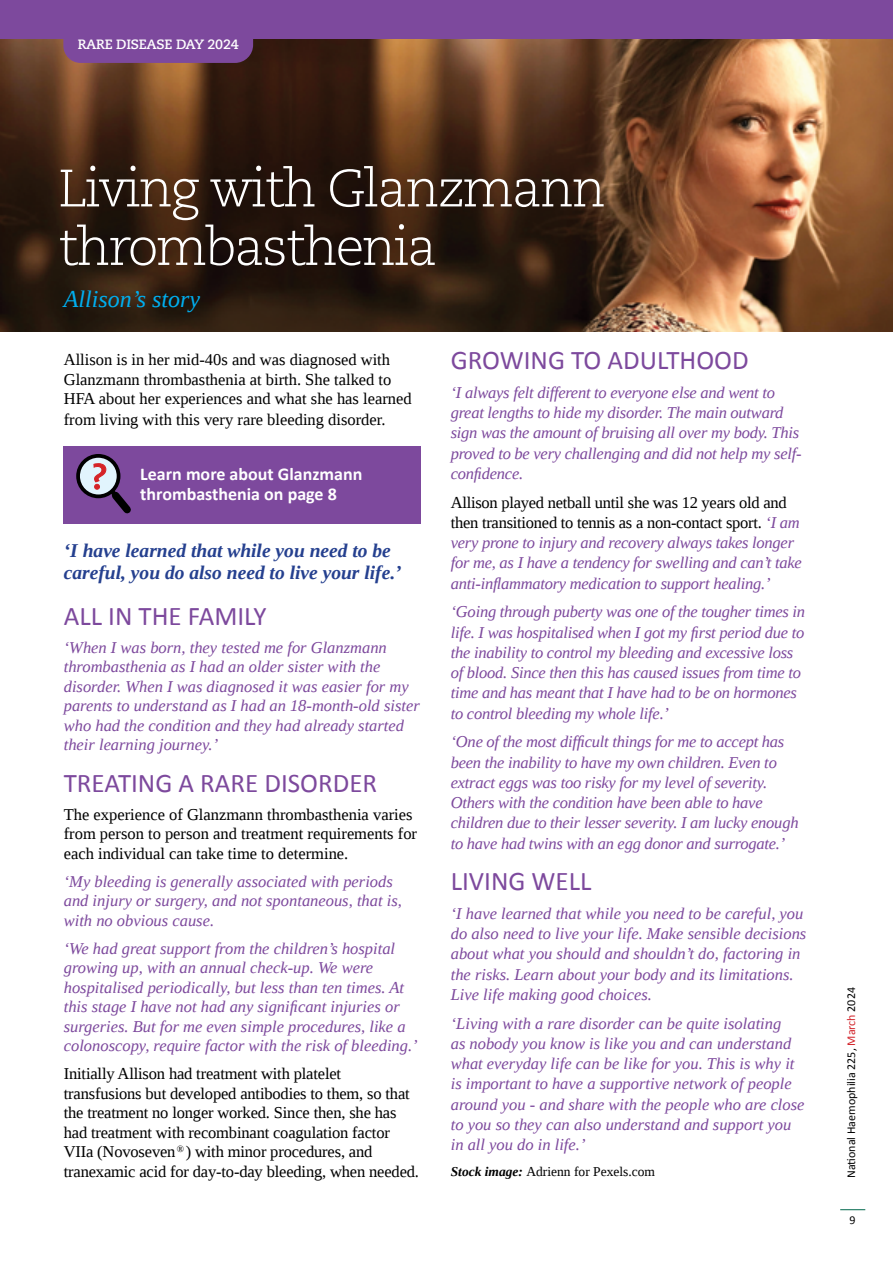
<style>
.page{position:relative;width:893px;height:1263px;background:#fff}
.page>*{position:absolute;margin:0;border:0;box-sizing:border-box;transform-origin:0 0}
.t1{font:300 52.5px/58.5px "Caecilia LT Std";letter-spacing:-.04em;color:#fff}
.t2{font:27px "Calibri";color:#7d499d}
.t3{font:italic 24px "Liberation Serif";color:#00aeef}
.t4{font:italic 700 19.5px/22.5px "Liberation Serif";color:#25408f}
.t5{font:700 18px/20.2px "Calibri";color:#fff}
.t6{font:italic 16.5px/20.2px "Liberation Serif";color:#7d499d}
.t7{font:16.5px/19.5px "Liberation Serif";color:#000}
.t8{font:13.5px "Liberation Serif";color:#000}
.t9{font:700 13.5px "Caecilia LT Std";letter-spacing:-.02em;color:#fff}
.t10{font:12px "Calibri";color:#000}
.s1{font-style:inherit}
.s2{font-style:normal;color:#000}
.s3{font-weight:700;font-style:italic}
.s4{color:#d2232a}
</style>
<div class="page">
<img style="left:0;top:39px;width:893px;height:293px">
<div style="left:63px;top:39px;width:190px;height:24px;background:#7d499d"></div>
<div style="left:64px;top:447px;width:357px;height:77px;background:#7d499d"></div>
<svg style="left:78px;top:456px;width:41px;height:40px"></svg>
<div style="left:76px;top:454px;width:44px;height:44px;border:4px solid #000;border-radius:50%"></div>
<svg style="left:93px;top:463px;width:38px;height:51px"></svg>
<svg style="left:840px;top:1209px;width:25px;height:1px"></svg>
<div style="left:0;top:0;width:893px;height:39px;background:#7d499d"></div>
<p class="t9" style="left:78px;top:36px;width:162px">RARE DISEASE DAY 2024</p>
<h1 class="t1" style="left:58px;top:160px;width:549px">Living with Glanzmann thrombasthenia</h1>
<h3 class="t3" style="left:64px;top:284px;width:138px">Allison’s story</h3>
<p class="t7" style="left:64px;top:350px;width:349px">Allison is in her mid-40s and was diagnosed with Glanzmann thrombasthenia at birth. She talked to HFA about her experiences and what she has learned from living with this very rare bleeding disorder.</p>
<p class="t5" style="left:140px;top:464px;width:223px">Learn more about Glanzmann thrombasthenia on page <span class="s1">8</span></p>
<p class="t4" style="left:64px;top:539px;width:339px">‘I have learned that while you need to be careful, you do also need to live your life.’</p>
<h2 class="t2" style="left:64px;top:599px;width:204px">ALL IN THE FAMILY</h2>
<p class="t6" style="left:64px;top:638px;width:357px;line-height:19.5px">‘When I was born, they tested me for Glanzmann thrombasthenia as I had an older sister with the disorder. When I was diagnosed it was easier for my parents to understand as I had an 18-month-old sister who had the condition and they had already started their learning journey.’</p>
<h2 class="t2" style="left:64px;top:766px;width:315px">TREATING A RARE DISORDER</h2>
<p class="t7" style="left:64px;top:804px;width:355px">The experience of Glanzmann thrombasthenia varies from person to person and treatment requirements for each individual can take time to determine.</p>
<p class="t6" style="left:64px;top:871px;width:340px;line-height:19.5px">‘My bleeding is generally associated with periods and injury or surgery, and not spontaneous, that is, with no obvious cause.</p>
<p class="t6" style="left:64px;top:938px;width:355px;line-height:19.5px">‘We had great support from the children’s hospital growing up, with an annual check-up. We were hospitalised periodically, but less than ten times. At this stage I have not had any significant injuries or surgeries. But for me even simple procedures, like a colonoscopy, require factor with the risk of bleeding.’</p>
<p class="t7" style="left:64px;top:1064px;width:357px">Initially Allison had treatment with platelet transfusions but developed antibodies to them, so that the treatment no longer worked. Since then, she has had treatment with recombinant coagulation factor VIIa (Novoseven<sup>®</sup> ) with minor procedures, and tranexamic acid for day-to-day bleeding, when needed.</p>
<h2 class="t2" style="left:451px;top:343px;width:300px">GROWING TO ADULTHOOD</h2>
<p class="t6" style="left:451px;top:382px;width:352px">‘I always felt different to everyone else and went to great lengths to hide my disorder. The main outward sign was the amount of bruising all over my body. This proved to be very challenging and did not help my self&shy;confidence.</p>
<p class="t6" style="left:451px;top:492px;width:353px"><span class="s2">Allison played netball until she was 12 years old and then transitioned to tennis as a non-contact sport.</span> ‘I am very prone to injury and recovery always takes longer for me, as I have a tendency for swelling and can’t take anti-inflammatory medication to support healing.’</p>
<p class="t6" style="left:451px;top:602px;width:356px">‘Going through puberty was one of the tougher times in life. I was hospitalised when I got my first period due to the inability to control my bleeding and excessive loss of blood. Since then this has caused issues from time to time and has meant that I have had to be on hormones to control bleeding my whole life.’</p>
<p class="t6" style="left:451px;top:732px;width:349px">‘One of the most difficult things for me to accept has been the inability to have my own children. Even to extract eggs was too risky for my level of severity.<br>Others with the condition have been able to have children due to their lesser severity. I am lucky enough to have had twins with an egg donor and surrogate.’</p>
<h2 class="t2" style="left:451px;top:864px;width:142px">LIVING WELL</h2>
<p class="t6" style="left:451px;top:903px;width:357px">‘I have learned that while you need to be careful, you do also need to live your life. Make sensible decisions about what you should and shouldn’t do, factoring in the risks. Learn about your body and its limitations.<br>Live life making good choices.</p>
<p class="t6" style="left:451px;top:1013px;width:355px">‘Living with a rare disorder can be quite isolating<br>as nobody you know is like you and can understand what everyday life can be like for you. This is why it is important to have a supportive network of people around you - and share with the people who are close to you so they can also understand and support you in all you do in life.’</p>
<p class="t8" style="left:451px;top:1163px;width:206px"><span class="s3">Stock image:</span> Adrienn for Pexels.com</p>
<p class="t10" style="left:844px;top:1178px;width:192px;rotate:-90deg">National Haemophilia 225, <span class="s4">March</span> 2024</p>
<p class="t10" style="left:849px;top:1212px;width:8px">9</p>
</div>
